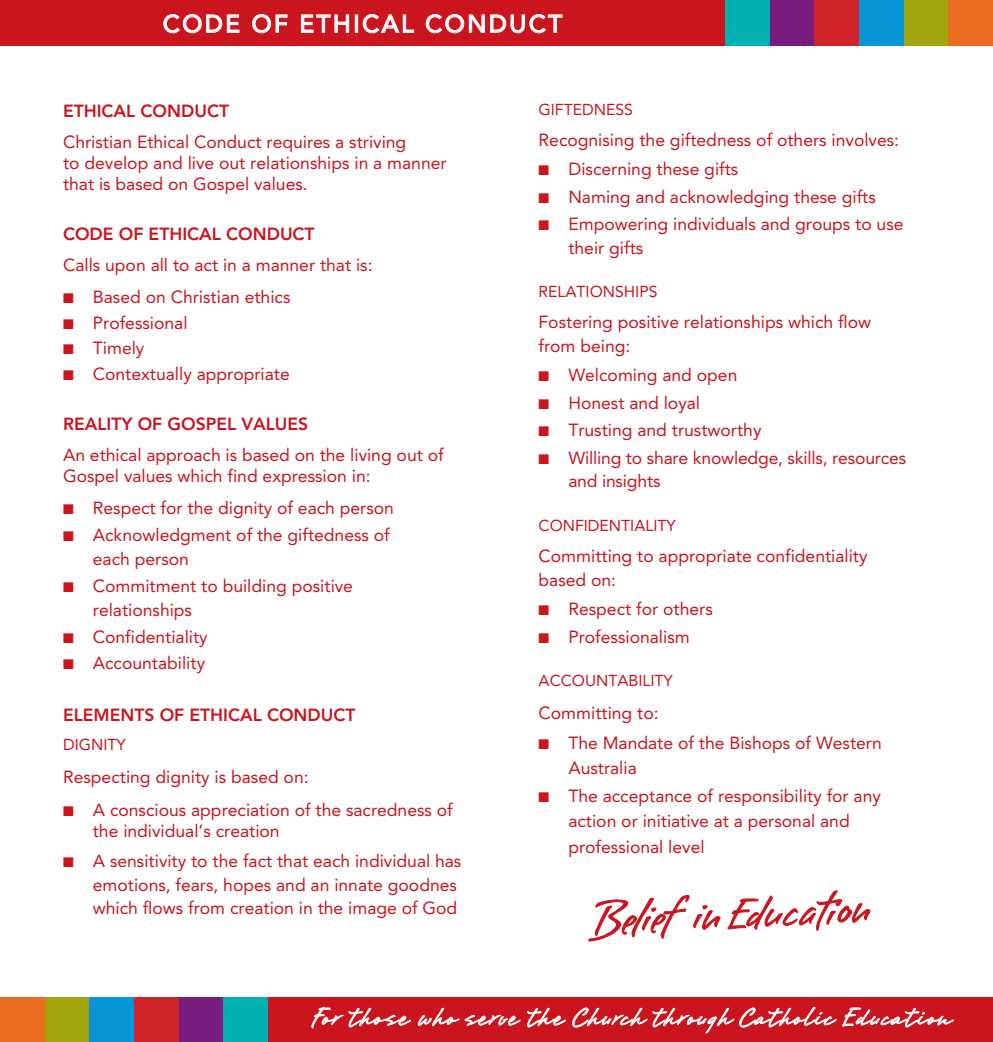
<style>
.page{position:relative;width:993px;height:1042px;background:#fff}
.page>*{position:absolute;margin:0;border:0;box-sizing:border-box;transform-origin:0 0}
.t1{font:31.5px "Brisa";letter-spacing:.04em;color:#fff}
.t2{font:500 24.5px "Avenir";letter-spacing:.09em;color:#fff}
.t3{font:17.5px/23.6px "Avenir";color:#cb151e}
.t4{font:800 17.5px "Avenir";color:#cb151e}
.t5{font:15.75px "Avenir";color:#cb151e}
</style>
<div class="page">
<div style="left:0;top:0;width:724px;height:46px;background:#cb151e"></div>
<div style="left:268px;top:997px;width:724px;height:45px;background:#cb151e"></div>
<div style="left:0;top:997px;width:45px;height:45px;background:#ea6d1f"></div>
<div style="left:45px;top:997px;width:44px;height:45px;background:#a3a50e"></div>
<div style="left:89px;top:997px;width:45px;height:45px;background:#0696d7"></div>
<div style="left:134px;top:997px;width:45px;height:45px;background:#d1232a"></div>
<div style="left:179px;top:997px;width:44px;height:45px;background:#781d7d"></div>
<div style="left:223px;top:997px;width:45px;height:45px;background:#00b1b0"></div>
<div style="left:814px;top:0;width:44px;height:46px;background:#d1232a"></div>
<div style="left:903px;top:0;width:44px;height:45px;background:#a3a50e"></div>
<div style="left:858px;top:0;width:45px;height:45px;background:#0696d7"></div>
<div style="left:769px;top:0;width:45px;height:46px;background:#781d7d"></div>
<div style="left:947px;top:0;width:45px;height:45px;background:#ea6d1f"></div>
<div style="left:724px;top:0;width:45px;height:46px;background:#00b1b0"></div>
<svg style="left:163px;top:14px;width:76px;height:20px"></svg>
<svg style="left:252px;top:14px;width:36px;height:20px"></svg>
<svg style="left:301px;top:14px;width:48px;height:19px"></svg>
<div style="left:355px;top:15px;width:3px;height:18px;border:1px solid #fff"></div>
<svg style="left:362px;top:14px;width:52px;height:20px"></svg>
<svg style="left:425px;top:14px;width:137px;height:20px"></svg>
<svg style="left:311px;top:1007px;width:100px;height:22px"></svg>
<svg style="left:417px;top:1007px;width:103px;height:20px"></svg>
<svg style="left:527px;top:1007px;width:38px;height:21px"></svg>
<svg style="left:572px;top:1006px;width:381px;height:27px"></svg>
<svg style="left:588px;top:895px;width:132px;height:47px"></svg>
<svg style="left:727px;top:891px;width:143px;height:40px"></svg>
<p class="t2" style="left:163px;top:10px;width:401px">CODE OF ETHICAL CONDUCT</p>
<p class="t4" style="left:63px;top:101px;width:167px">ETHICAL CONDUCT</p>
<p class="t3" style="left:63px;top:131px;width:385px;line-height:21px">Christian Ethical Conduct requires a striving<br>to develop and live out relationships in a manner that is based on Gospel values.</p>
<p class="t4" style="left:63px;top:224px;width:253px">CODE OF ETHICAL CONDUCT</p>
<p class="t3" style="left:63px;top:253px;width:311px">Calls upon all to act in a manner that is:</p>
<p class="t3" style="left:63px;top:285px;width:229px">■ Based on Christian ethics</p>
<p class="t3" style="left:63px;top:311px;width:126px">■ Professional</p>
<p class="t3" style="left:63px;top:336px;width:83px">■ Timely</p>
<p class="t3" style="left:63px;top:362px;width:228px">■ Contextually appropriate</p>
<p class="t4" style="left:63px;top:414px;width:246px">REALITY OF GOSPEL VALUES</p>
<p class="t3" style="left:63px;top:445px;width:382px;line-height:21px">An ethical approach is based on the living out of<br>Gospel values which find expression in:</p>
<p class="t3" style="left:63px;top:496px;width:332px">■ Respect for the dignity of each person</p>
<p class="t3" style="left:93px;top:522px;width:298px;line-height:24.5px;text-indent:-30px">■ Acknowledgment of the giftedness of each person</p>
<p class="t3" style="left:93px;top:573px;width:261px;line-height:24.5px;text-indent:-30px">■ Commitment to building positive relationships</p>
<p class="t3" style="left:63px;top:625px;width:146px">■ Confidentiality</p>
<p class="t3" style="left:63px;top:651px;width:143px">■ Accountability</p>
<p class="t4" style="left:63px;top:704px;width:294px">ELEMENTS OF ETHICAL CONDUCT</p>
<p class="t5" style="left:63px;top:736px;width:64px">DIGNITY</p>
<p class="t3" style="left:63px;top:765px;width:247px">Respecting dignity is based on:</p>
<p class="t3" style="left:93px;top:800px;width:361px;line-height:21px;text-indent:-30px">■ A conscious appreciation of the sacredness of the individual’s creation</p>
<p class="t3" style="left:93px;top:849px;width:370px;text-indent:-30px">■ A sensitivity to the fact that each individual has emotions, fears, hopes and an innate goodnes which flows from creation in the image of God</p>
<p class="t5" style="left:538px;top:100px;width:96px">GIFTEDNESS</p>
<p class="t3" style="left:538px;top:128px;width:362px">Recognising the giftedness of others involves:</p>
<p class="t3" style="left:538px;top:157px;width:201px">■ Discerning these gifts</p>
<p class="t3" style="left:538px;top:185px;width:339px">■ Naming and acknowledging these gifts</p>
<p class="t3" style="left:568px;top:212px;width:336px;text-indent:-30px">■ Empowering individuals and groups to use their gifts</p>
<p class="t5" style="left:538px;top:282px;width:120px">RELATIONSHIPS</p>
<p class="t3" style="left:538px;top:310px;width:334px">Fostering positive relationships which flow from being:</p>
<p class="t3" style="left:538px;top:363px;width:200px">■ Welcoming and open</p>
<p class="t3" style="left:538px;top:391px;width:163px">■ Honest and loyal</p>
<p class="t3" style="left:538px;top:418px;width:224px">■ Trusting and trustworthy</p>
<p class="t3" style="left:568px;top:446px;width:339px;text-indent:-30px">■ Willing to share knowledge, skills, resources and insights</p>
<p class="t5" style="left:538px;top:516px;width:139px">CONFIDENTIALITY</p>
<p class="t3" style="left:538px;top:544px;width:330px">Committing to appropriate confidentiality based on:</p>
<p class="t3" style="left:538px;top:597px;width:176px">■ Respect for others</p>
<p class="t3" style="left:538px;top:625px;width:153px">■ Professionalism</p>
<p class="t5" style="left:538px;top:671px;width:136px">ACCOUNTABILITY</p>
<p class="t3" style="left:538px;top:701px;width:121px">Committing to:</p>
<p class="t3" style="left:568px;top:730px;width:315px;line-height:25.2px;text-indent:-30px">■ The Mandate of the Bishops of Western<br>Australia</p>
<p class="t3" style="left:568px;top:783px;width:314px;line-height:25.2px;text-indent:-30px">■ The acceptance of responsibility for any action or initiative at a personal and professional level</p>
<p class="t1" style="left:310px;top:1002px;width:640px">For those who serve the Church through Catholic Education</p>
</div>
